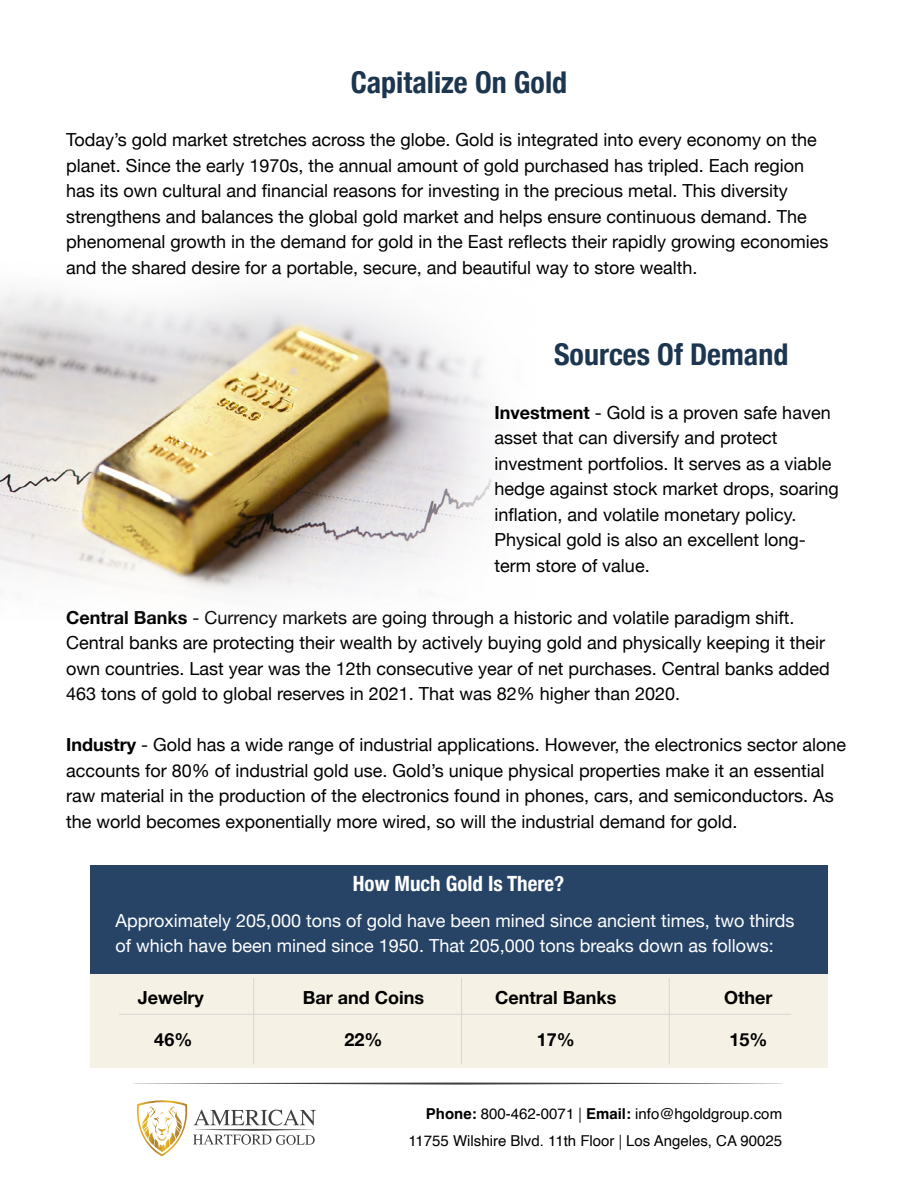
<style>
.page{position:relative;width:918px;height:1188px;background:#fff}
.page>*{position:absolute;margin:0;border:0;box-sizing:border-box;transform-origin:0 0}
.t1{font:700 condensed 30px "Helvetica Neue";color:#1c364f}
.t2{font:700 condensed 21px "Helvetica Neue";color:#fff}
.t3{font:18px/25.5px "Helvetica Neue";color:#000}
.t4{font:18px/25.5px "Helvetica Neue";color:#fff}
.t5{font:700 18px "Helvetica Neue";color:#000}
.t6{font:15px/27px "Helvetica";color:#000;text-align:right}
.s1{font-weight:700}
.s2{font-weight:300}
</style>
<div class="page">
<svg style="left:134px;top:1083px;width:649px;height:2px"></svg>
<svg style="left:136px;top:1100px;width:180px;height:56px"></svg>
<div style="left:90px;top:974px;width:738px;height:94px;background:#f5f1e4"></div>
<img style="left:0;top:292px;width:513px;height:299px">
<div style="left:90px;top:865px;width:738px;height:109px;background:#274467"></div>
<hr style="left:119px;top:1014px;width:672px;height:1px;background:#d6d6d4">
<hr style="left:669px;top:978px;width:1px;height:87px;background:#d6d6d4">
<hr style="left:461px;top:978px;width:1px;height:87px;background:#d6d6d4">
<hr style="left:253px;top:978px;width:1px;height:87px;background:#d6d6d4">
<h1 class="t1" style="left:351px;top:58px;width:218px">Capitalize On Gold</h1>
<p class="t3" style="left:66px;top:128px;width:764px">Today’s gold market stretches across the globe. Gold is integrated into every economy on the planet. Since the early 1970s, the annual amount of gold purchased has tripled. Each region has its own cultural and financial reasons for investing in the precious metal. This diversity strengthens and balances the global gold market and helps ensure continuous demand. The phenomenal growth in the demand for gold in the East reflects their rapidly growing economies and the shared desire for a portable, secure, and beautiful way to store wealth.</p>
<h1 class="t1" style="left:554px;top:329px;width:236px">Sources Of Demand</h1>
<p class="t3" style="left:495px;top:400px;width:346px"><span class="s1">Investment</span> - Gold is a proven safe haven asset that can diversify and protect investment portfolios. It serves as a viable hedge against stock market drops, soaring inflation, and volatile monetary policy.<br>Physical gold is also an excellent long&shy;term store of value.</p>
<p class="t3" style="left:66px;top:606px;width:765px"><span class="s1">Central Banks</span> - Currency markets are going through a historic and volatile paradigm shift.<br>Central banks are protecting their wealth by actively buying gold and physically keeping it their own countries. Last year was the 12th consecutive year of net purchases. Central banks added 463 tons of gold to global reserves in 2021. That was 82% higher than 2020.</p>
<p class="t3" style="left:66px;top:733px;width:782px"><span class="s1">Industry</span> - Gold has a wide range of industrial applications. However, the electronics sector alone accounts for 80% of industrial gold use. Gold’s unique physical properties make it an essential raw material in the production of the electronics found in phones, cars, and semiconductors. As the world becomes exponentially more wired, so will the industrial demand for gold.</p>
<p class="t2" style="left:353px;top:866px;width:213px">How Much Gold Is There?</p>
<p class="t4" style="left:116px;top:909px;width:680px">Approximately 205,000 tons of gold have been mined since ancient times, two thirds of which have been mined since 1950. That 205,000 tons breaks down as follows:</p>
<p class="t5" style="left:138px;top:984px;width:68px">Jewelry</p>
<p class="t5" style="left:154px;top:1026px;width:40px">46%</p>
<p class="t5" style="left:303px;top:984px;width:123px">Bar and Coins</p>
<p class="t5" style="left:344px;top:1026px;width:40px">22%</p>
<p class="t5" style="left:495px;top:984px;width:123px">Central Banks</p>
<p class="t5" style="left:537px;top:1026px;width:40px">17%</p>
<p class="t5" style="left:724px;top:984px;width:50px">Other</p>
<p class="t5" style="left:729px;top:1026px;width:40px">15%</p>
<p class="t6" style="left:408px;top:1101px;width:375px"><span class="s1">Phone:</span> 800-462-0071 <span class="s2">|</span> <span class="s1">Email:</span> info@hgoldgroup.com<br>11755 Wilshire Blvd. 11th Floor <span class="s2">|</span> Los Angeles, CA 90025</p>
</div>
